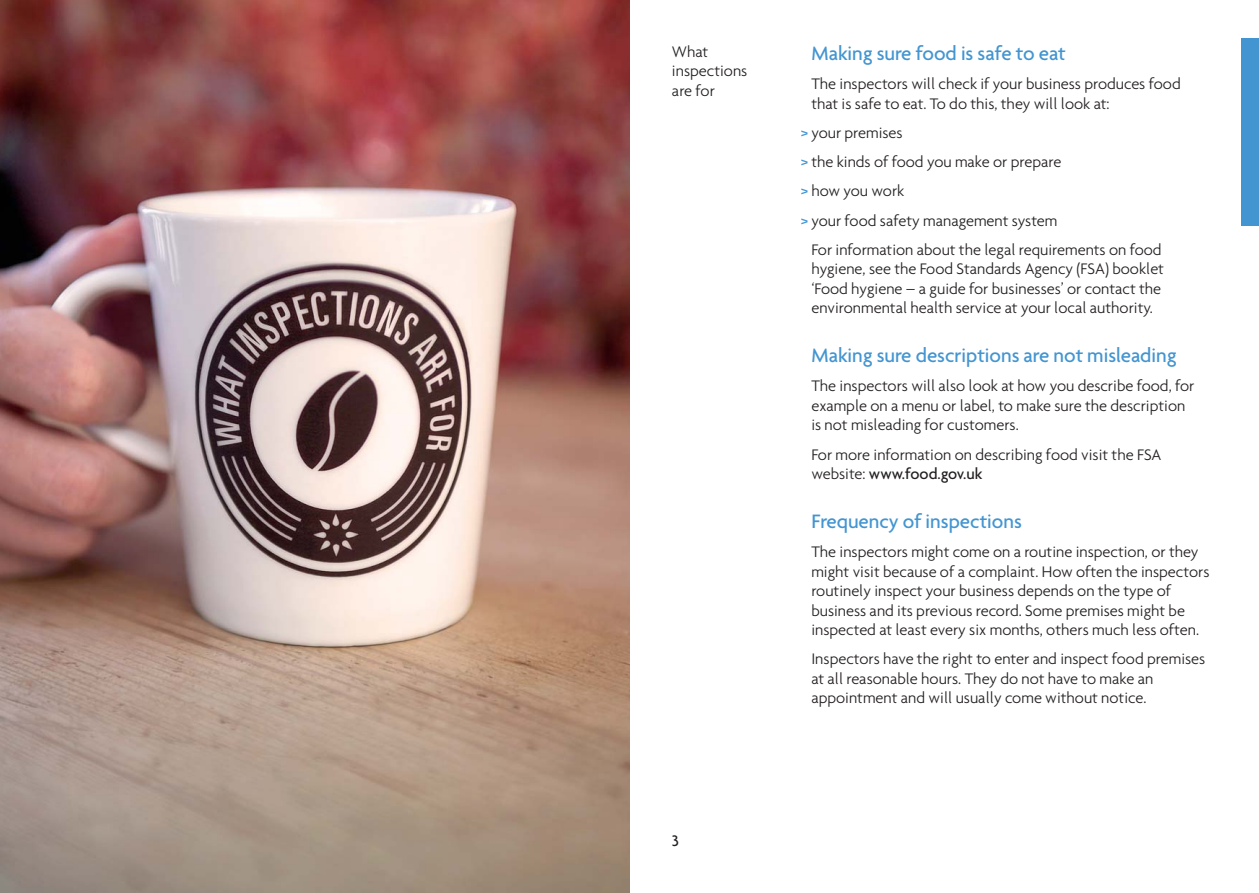
<style>
.page{position:relative;width:1259px;height:893px;background:#fff}
.page>*{position:absolute;margin:0;border:0;box-sizing:border-box;transform-origin:0 0}
.t1{font:500 21px "Agenda";color:#4395d1}
.t2{font:300 16.5px/19.5px "Agenda";color:#231f20}
.t3{font:500 16.5px "Agenda";color:#231f20}
.s1{font-weight:500;color:#4395d1}
.s2{font-weight:500}
</style>
<div class="page">
<img style="left:0;top:0;width:629px;height:893px">
<div style="left:1242px;top:38px;width:17px;height:188px;background:#4395d1"></div>
<p class="t2" style="left:672px;top:43px;width:77px">What inspections are for</p>
<p class="t3" style="left:672px;top:834px;width:9px">3</p>
<p class="t1" style="left:811px;top:45px;width:255px">Making sure food is safe to eat</p>
<p class="t2" style="left:811px;top:75px;width:371px">The inspectors will check if your business produces food that is safe to eat. To do this, they will look at:</p>
<p class="t2" style="left:801px;top:124px;width:103px"><span class="s1">&gt;</span> your premises</p>
<p class="t2" style="left:801px;top:153px;width:262px"><span class="s1">&gt;</span> the kinds of food you make or prepare</p>
<p class="t2" style="left:801px;top:183px;width:105px"><span class="s1">&gt;</span> how you work</p>
<p class="t2" style="left:801px;top:212px;width:258px"><span class="s1">&gt;</span> your food safety management system</p>
<p class="t2" style="left:811px;top:241px;width:352px">For information about the legal requirements on food</p>
<p class="t2" style="left:811px;top:261px;width:354px">hygiene, see the Food Standards Agency (FSA) booklet ‘Food hygiene – a guide for businesses’ or contact the environmental health service at your local authority.</p>
<p class="t1" style="left:811px;top:347px;width:366px">Making sure descriptions are not misleading</p>
<p class="t2" style="left:811px;top:378px;width:384px">The inspectors will also look at how you describe food, for example on a menu or label, to make sure the description is not misleading for customers.</p>
<p class="t2" style="left:811px;top:446px;width:352px">For more information on describing food visit the FSA website: <span class="s2">www.food.gov.uk</span></p>
<p class="t1" style="left:811px;top:513px;width:212px">Frequency of inspections</p>
<p class="t2" style="left:811px;top:543px;width:399px">The inspectors might come on a routine inspection, or they might visit because of a complaint. How often the inspectors routinely inspect your business depends on the type of business and its previous record. Some premises might be inspected at least every six months, others much less often.</p>
<p class="t2" style="left:811px;top:651px;width:395px">Inspectors have the right to enter and inspect food premises at all reasonable hours. They do not have to make an appointment and will usually come without notice.</p>
</div>
